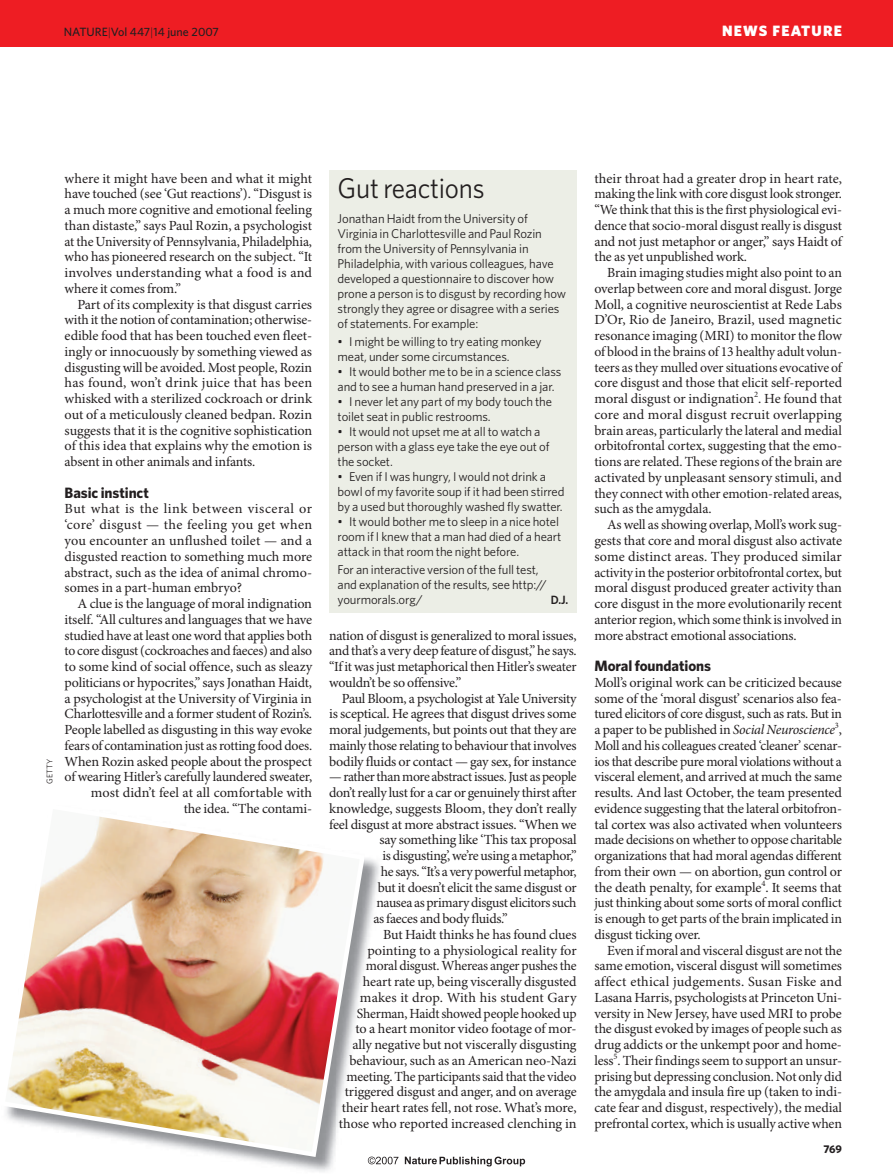
<style>
.page{position:relative;width:893px;height:1174px;background:#fff}
.page>*{position:absolute;margin:0;border:0;box-sizing:border-box;transform-origin:0 0}
.t1{font:28.5px "Whitney";letter-spacing:-.01em;color:#231f20;scale:.95 1}
.t2{font:700 15px "Whitney";letter-spacing:-.005em;color:#231f20}
.t3{font:900 15px "Whitney";letter-spacing:.075em;color:#fff}
.t4{font:13.95px/15.8px "Minion Pro";letter-spacing:-.015em;color:#231f20;text-align:justify}
.t5{font:13.95px "Minion Pro";letter-spacing:.01em;color:#231f20}
.t6{font:12.75px/15px "Whitney";letter-spacing:-.01em;color:#231f20}
.t7{font:500 12px "Whitney";color:#231f20}
.t8{font:600 12px "Whitney";color:#231f20;scale:.95 1}
.t9{font:700 11.25px "Whitney";color:#231f20}
.t10{font:8.25px "Whitney";color:#231f20}
.s1{font-weight:300}
.s2{font-style:italic}
</style>
<div class="page">
<img style="left:244px;top:858px;width:141px;height:314px">
<svg style="left:6px;top:817px;width:361px;height:342px"></svg>
<div style="left:329px;top:170px;width:248px;height:442px;background:#eceee6"></div>
<div style="left:0;top:0;width:893px;height:47px;background:#ee1d23"></div>
<svg style="left:405px;top:1156px;width:120px;height:10px"></svg>
<svg style="left:368px;top:1156px;width:30px;height:8px"></svg>
<p class="t7" style="left:64px;top:27px;width:157px">NATURE<span class="s1">|</span>Vol 447<span class="s1">|</span>14 june 2007</p>
<p class="t3" style="left:722px;top:25px;width:121px">NEWS FEATURE</p>
<p class="t10" style="left:47px;top:783px;width:26px;rotate:-90deg">GETTY</p>
<p class="t4" style="left:65px;top:171px;width:249px">where it might have been and what it might have touched (see ‘Gut reactions’). “Disgust is a much more cognitive and emotional feeling than distaste,” says Paul Rozin, a psychologist at the University of Pennsylvania, Philadelphia, who has pioneered research on the subject. “It involves understanding what a food is and where it comes from.”</p>
<p class="t4" style="left:65px;top:297px;width:249px;text-indent:13px">Part of its complexity is that disgust carries with it the notion of contamination; otherwise&shy;edible food that has been touched even fleet&shy;ingly or innocuously by something viewed as disgusting will be avoided. Most people, Rozin has found, won’t drink juice that has been whisked with a sterilized cockroach or drink out of a meticulously cleaned bedpan. Rozin suggests that it is the cognitive sophistication of this idea that explains why the emotion is absent in other animals and infants.</p>
<p class="t2" style="left:65px;top:487px;width:86px">Basic instinct</p>
<p class="t4" style="left:65px;top:502px;width:249px">But what is the link between visceral or ‘core’ disgust — the feeling you get when you encounter an unflushed toilet — and a disgusted reaction to something much more abstract, such as the idea of animal chromo&shy;somes in a part-human embryo?</p>
<p class="t4" style="left:65px;top:597px;width:249px;text-align:right">A clue is the language of moral indignation itself. “All cultures and languages that we have studied have at least one word that applies both to core disgust (cockroaches and faeces) and also to some kind of social offence, such as sleazy politicians or hypocrites,” says Jonathan Haidt, a psychologist at the University of Virginia in Charlottesville and a former student of Rozin’s.<br>People labelled as disgusting in this way evoke fears of contamination just as rotting food does.<br>When Rozin asked people about the prospect of wearing Hitler’s carefully laundered sweater, most didn’t feel at all comfortable with<br>the idea. “The contami-</p>
<h1 class="t1" style="left:338px;top:178px;width:156px">Gut reactions</h1>
<p class="t6" style="left:338px;top:212px;width:230px">Jonathan Haidt from the University of Virginia in Charlottesville and Paul Rozin from the University of Pennsylvania in Philadelphia, with various colleagues, have developed a questionnaire to discover how prone a person is to disgust by recording how strongly they agree or disagree with a series of statements. For example:</p>
<p class="t6" style="left:338px;top:335px;width:206px">• I might be willing to try eating monkey meat, under some circumstances.</p>
<p class="t6" style="left:338px;top:365px;width:225px">• It would bother me to be in a science class and to see a human hand preserved in a jar.</p>
<p class="t6" style="left:338px;top:395px;width:216px">• I never let any part of my body touch the toilet seat in public restrooms.</p>
<p class="t6" style="left:338px;top:425px;width:213px">• It would not upset me at all to watch a person with a glass eye take the eye out of the socket.</p>
<p class="t6" style="left:338px;top:470px;width:228px">• Even if I was hungry, I would not drink a bowl of my favorite soup if it had been stirred by a used but thoroughly washed fly swatter.</p>
<p class="t6" style="left:338px;top:515px;width:225px">• It would bother me to sleep in a nice hotel room if I knew that a man had died of a heart attack in that room the night before.</p>
<p class="t6" style="left:338px;top:563px;width:211px">For an interactive version of the full test, and explanation of the results, see http:// yourmorals.org/</p>
<p class="t8" style="left:551px;top:595px;width:20px">D.J.</p>
<p class="t4" style="left:329px;top:628px;width:249px">nation of disgust is generalized to moral issues, and that’s a very deep feature of disgust,” he says. “If it was just metaphorical then Hitler’s sweater wouldn’t be so offensive.”</p>
<p class="t4" style="left:329px;top:691px;width:249px;text-indent:13px">Paul Bloom, a psychologist at Yale University is sceptical. He agrees that disgust drives some moral judgements, but points out that they are mainly those relating to behaviour that involves bodily fluids or contact — gay sex, for instance</p>
<p class="t4" style="left:329px;top:770px;width:249px">— rather than more abstract issues. Just as people</p>
<p class="t4" style="left:329px;top:786px;width:249px">don’t really lust for a car or genuinely thirst after</p>
<p class="t4" style="left:329px;top:801px;width:249px">knowledge, suggests Bloom, they don’t really</p>
<p class="t4" style="left:329px;top:817px;width:249px">feel disgust at more abstract issues. “When we</p>
<p class="t4" style="left:379px;top:833px;width:199px">say something like ‘This tax proposal</p>
<p class="t4" style="left:382px;top:849px;width:196px">is disgusting’, we’re using a metaphor,”</p>
<p class="t4" style="left:381px;top:864px;width:197px">he says. “It’s a very powerful metaphor,</p>
<p class="t4" style="left:378px;top:880px;width:200px">but it doesn’t elicit the same disgust or</p>
<p class="t4" style="left:376px;top:896px;width:202px">nausea as primary disgust elicitors such</p>
<p class="t4" style="left:373px;top:912px;width:136px">as faeces and body fluids.”</p>
<p class="t4" style="left:383px;top:927px;width:195px">But Haidt thinks he has found clues</p>
<p class="t4" style="left:367px;top:943px;width:211px">pointing to a physiological reality for</p>
<p class="t4" style="left:366px;top:959px;width:212px">moral disgust. Whereas anger pushes the</p>
<p class="t4" style="left:363px;top:975px;width:215px">heart rate up, being viscerally disgusted</p>
<p class="t5" style="left:360px;top:992px;width:218px">makes it drop. With his student Gary</p>
<p class="t4" style="left:357px;top:1006px;width:221px">Sherman, Haidt showed people hooked up</p>
<p class="t4" style="left:355px;top:1022px;width:223px">to a heart monitor video footage of mor-</p>
<p class="t4" style="left:352px;top:1038px;width:226px">ally negative but not viscerally disgusting</p>
<p class="t4" style="left:349px;top:1053px;width:229px">behaviour, such as an American neo-Nazi</p>
<p class="t4" style="left:346px;top:1069px;width:232px">meeting. The participants said that the video</p>
<p class="t4" style="left:345px;top:1085px;width:233px">triggered disgust and anger, and on average</p>
<p class="t4" style="left:342px;top:1101px;width:236px">their heart rates fell, not rose. What’s more,</p>
<p class="t4" style="left:339px;top:1116px;width:239px">those who reported increased clenching in</p>
<p class="t4" style="left:594px;top:171px;width:249px">their throat had a greater drop in heart rate, making the link with core disgust look stronger. “We think that this is the first physiological evi&shy;dence that socio-moral disgust really is disgust and not just metaphor or anger,” says Haidt of the as yet unpublished work.</p>
<p class="t4" style="left:594px;top:266px;width:249px;text-indent:13px">Brain imaging studies might also point to an overlap between core and moral disgust. Jorge Moll, a cognitive neuroscientist at Rede Labs D’Or, Rio de Janeiro, Brazil, used magnetic resonance imaging (MRI) to monitor the flow of blood in the brains of 13 healthy adult volun&shy;teers as they mulled over situations evocative of core disgust and those that elicit self-reported moral disgust or indignation<sup>2</sup>. He found that core and moral disgust recruit overlapping brain areas, particularly the lateral and medial orbitofrontal cortex, suggesting that the emo&shy;tions are related. These regions of the brain are activated by unpleasant sensory stimuli, and they connect with other emotion-related areas, such as the amygdala.</p>
<p class="t4" style="left:594px;top:518px;width:249px;text-indent:13px">As well as showing overlap, Moll’s work sug&shy;gests that core and moral disgust also activate some distinct areas. They produced similar activity in the posterior orbitofrontal cortex, but moral disgust produced greater activity than core disgust in the more evolutionarily recent anterior region, which some think is involved in more abstract emotional associations.</p>
<p class="t2" style="left:594px;top:660px;width:118px">Moral foundations</p>
<p class="t4" style="left:594px;top:675px;width:249px">Moll’s original work can be criticized because some of the ‘moral disgust’ scenarios also fea&shy;tured elicitors of core disgust, such as rats. But in a paper to be published in <span class="s2">Social Neuroscience</span><sup>3</sup>, Moll and his colleagues created ‘cleaner’ scenar&shy;ios that describe pure moral violations without a visceral element, and arrived at much the same results. And last October, the team presented evidence suggesting that the lateral orbitofron&shy;tal cortex was also activated when volunteers made decisions on whether to oppose charitable organizations that had moral agendas different from their own — on abortion, gun control or the death penalty, for example<sup>4</sup>. It seems that just thinking about some sorts of moral conflict is enough to get parts of the brain implicated in disgust ticking over.</p>
<p class="t4" style="left:594px;top:943px;width:249px;text-indent:13px">Even if moral and visceral disgust are not the same emotion, visceral disgust will sometimes affect ethical judgements. Susan Fiske and Lasana Harris, psychologists at Princeton Uni&shy;versity in New Jersey, have used MRI to probe the disgust evoked by images of people such as drug addicts or the unkempt poor and home&shy;less<sup>5</sup>. Their findings seem to support an unsur&shy;prising but depressing conclusion. Not only did the amygdala and insula fire up (taken to indi&shy;cate fear and disgust, respectively), the medial prefrontal cortex, which is usually active when</p>
<p class="t9" style="left:823px;top:1144px;width:20px">769</p>
</div>
